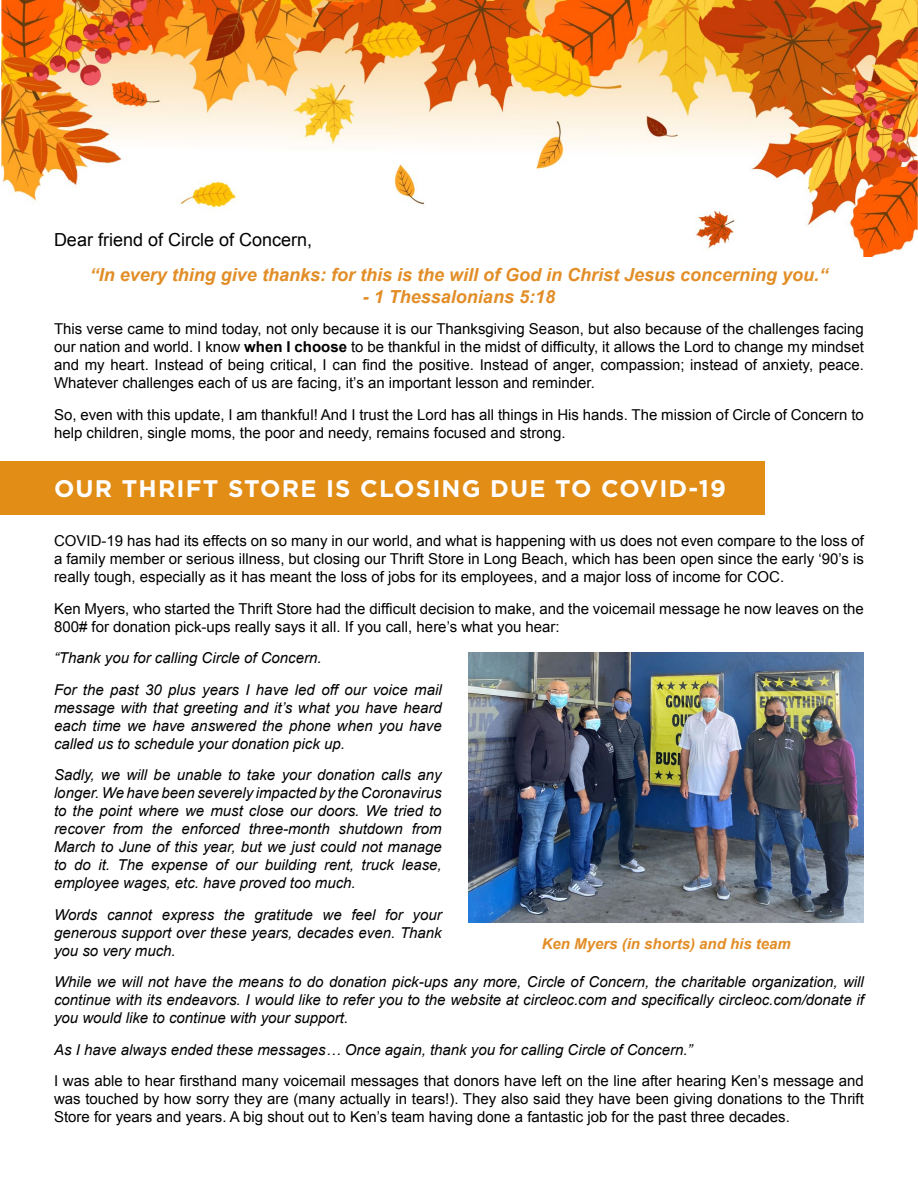
<style>
.page{position:relative;width:918px;height:1188px;background:#fff}
.page>*{position:absolute;margin:0;border:0;box-sizing:border-box;transform-origin:0 0}
.t1{font:700 24px "Gotham";letter-spacing:.05em;color:#fff}
.t2{font:italic 700 18px "Arial";color:#e28d26}
.t3{font:18px "Arial";color:#000101}
.t4{font:15px/18px "Arial";color:#000101;text-align:justify}
.t5{font:italic 15px/18px "Arial";color:#000101;text-align:justify}
.t6{font:italic 700 15px "Arial";color:#e28d26}
.s1{font-weight:700}
</style>
<div class="page">
<img style="left:1px;top:0;width:917px;height:256px">
<div style="left:0;top:461px;width:765px;height:54px;background:#e28d16"></div>
<img style="left:469px;top:652px;width:395px;height:270px">
<p class="t3" style="left:54px;top:228px;width:260px">Dear friend of Circle of Concern,</p>
<p class="t2" style="left:90px;top:263px;width:740px">“In every thing give thanks: for this is the will of God in Christ Jesus concerning you.“</p>
<p class="t2" style="left:363px;top:285px;width:194px">- 1 Thessalonians 5:18</p>
<p class="t4" style="left:54px;top:320px;width:812px">This verse came to mind today, not only because it is our Thanksgiving Season, but also because of the challenges facing our nation and world. I know <span class="s1">when I choose</span> to be thankful in the midst of difficulty, it allows the Lord to change my mindset and my heart. Instead of being critical, I can find the positive. Instead of anger, compassion; instead of anxiety, peace.<br>Whatever challenges each of us are facing, it’s an important lesson and reminder.</p>
<p class="t4" style="left:54px;top:405px;width:811px">So, even with this update, I am thankful! And I trust the Lord has all things in His hands. The mission of Circle of Concern to help children, single moms, the poor and needy, remains focused and strong.</p>
<h1 class="t1" style="left:54px;top:473px;width:674px">OUR THRIFT STORE IS CLOSING DUE TO COVID-19</h1>
<p class="t4" style="left:54px;top:532px;width:811px">COVID-19 has had its effects on so many in our world, and what is happening with us does not even compare to the loss of a family member or serious illness, but closing our Thrift Store in Long Beach, which has been open since the early ‘90’s is really tough, especially as it has meant the loss of jobs for its employees, and a major loss of income for COC.</p>
<p class="t4" style="left:54px;top:600px;width:811px">Ken Myers, who started the Thrift Store had the difficult decision to make, and the voicemail message he now leaves on the<br>800# for donation pick-ups really says it all. If you call, here’s what you hear:</p>
<p class="t5" style="left:54px;top:642px;width:389px;line-height:31.5px">“Thank you for calling Circle of Concern.<br>For the past 30 plus years I have led off our voice mail</p>
<p class="t5" style="left:54px;top:699px;width:389px">message with that greeting and it’s what you have heard each time we have answered the phone when you have called us to schedule your donation pick up.</p>
<p class="t5" style="left:54px;top:766px;width:389px">Sadly, we will be unable to take your donation calls any longer. We have been severely impacted by the Coronavirus to the point where we must close our doors. We tried to recover from the enforced three-month shutdown from March to June of this year, but we just could not manage to do it. The expense of our building rent, truck lease, employee wages, etc. have proved too much.</p>
<p class="t5" style="left:54px;top:906px;width:389px">Words cannot express the gratitude we feel for your generous support over these years, decades even. Thank you so very much.</p>
<p class="t5" style="left:54px;top:973px;width:812px">While we will not have the means to do donation pick-ups any more, Circle of Concern, the charitable organization, will continue with its endeavors. I would like to refer you to the website at circleoc.com and specifically circleoc.com/donate if you would like to continue with your support.</p>
<p class="t5" style="left:54px;top:1041px;width:640px">As I have always ended these messages… Once again, thank you for calling Circle of Concern.”</p>
<p class="t4" style="left:54px;top:1072px;width:812px">I was able to hear firsthand many voicemail messages that donors have left on the line after hearing Ken’s message and was touched by how sorry they are (many actually in tears!). They also said they have been giving donations to the Thrift Store for years and years. A big shout out to Ken’s team having done a fantastic job for the past three decades.</p>
<p class="t6" style="left:542px;top:934px;width:251px">Ken Myers (in shorts) and his team</p>
</div>
